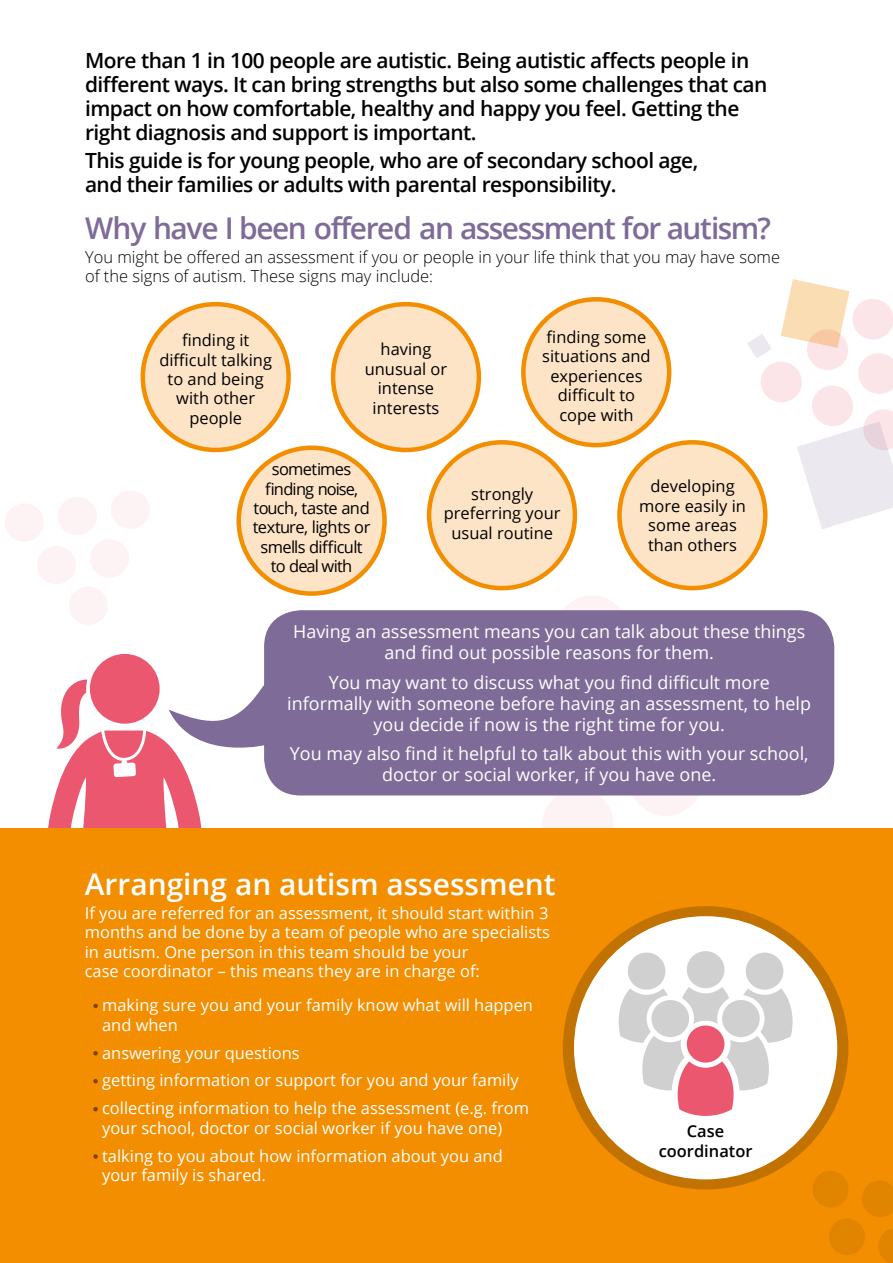
<style>
.page{position:relative;width:893px;height:1263px;background:#fff}
.page>*{position:absolute;margin:0;border:0;box-sizing:border-box;transform-origin:0 0}
.t1{font:600 29.85px "Open Sans";letter-spacing:-.05em;color:#7e6b98}
.t2{font:600 29.85px "Open Sans";color:#fff}
.t3{font:600 20.85px/23.9px "Open Sans";letter-spacing:-.025em;color:#000}
.t4{font:18px/21px "Open Sans";color:#fff;text-align:center}
.t5{font:16.5px/19.5px "Open Sans";color:#fff}
.t6{font:16.5px/19.5px "Open Sans";color:#000;text-align:center}
.t7{font:300 16.5px/19.5px "Open Sans";color:#000}
.t8{font:16.5px/19.5px "Open Sans";letter-spacing:-.04em;color:#000;text-align:center}
.t9{font:600 16.5px/19.5px "Open Sans";color:#000;text-align:center}
</style>
<div class="page">
<svg style="left:747px;top:279px;width:146px;height:250px"></svg>
<svg style="left:450px;top:590px;width:385px;height:238px"></svg>
<div style="left:0;top:828px;width:893px;height:435px;background:#f28e00"></div>
<div style="left:563px;top:906px;width:285px;height:283px;background:#c27200;border-radius:50%"></div>
<div style="left:333px;top:304px;width:146px;height:146px;background:#fee4c7;border-radius:50%"></div>
<div style="left:331px;top:302px;width:150px;height:150px;border:4px solid #f28e00;border-radius:50%"></div>
<div style="left:523px;top:299px;width:146px;height:146px;background:#fee4c7;border-radius:50%"></div>
<div style="left:521px;top:297px;width:150px;height:150px;border:4px solid #f28e00;border-radius:50%"></div>
<div style="left:239px;top:448px;width:146px;height:146px;background:#fee4c7;border-radius:50%"></div>
<div style="left:236px;top:445px;width:151px;height:151px;border:4px solid #f28e00;border-radius:50%"></div>
<div style="left:429px;top:442px;width:146px;height:146px;background:#fee4c7;border-radius:50%"></div>
<div style="left:427px;top:440px;width:150px;height:150px;border:4px solid #f28e00;border-radius:50%"></div>
<div style="left:619px;top:442px;width:146px;height:146px;background:#fee4c7;border-radius:50%"></div>
<div style="left:617px;top:440px;width:150px;height:150px;border:4px solid #f28e00;border-radius:50%"></div>
<div style="left:264px;top:610px;width:570px;height:185px;background:#7e6b98;border-radius:37px"></div>
<div style="left:574px;top:916px;width:263px;height:263px;background:#fff;border-radius:50%"></div>
<svg style="left:93px;top:1004px;width:5px;height:4px"></svg>
<svg style="left:93px;top:1051px;width:5px;height:4px"></svg>
<svg style="left:93px;top:1079px;width:5px;height:4px"></svg>
<svg style="left:93px;top:1107px;width:5px;height:4px"></svg>
<svg style="left:93px;top:1154px;width:5px;height:5px"></svg>
<div style="left:746px;top:952px;width:37px;height:38px;background:#d0d0d0;border-radius:50%"></div>
<div style="left:628px;top:952px;width:37px;height:38px;background:#d0d0d0;border-radius:50%"></div>
<div style="left:687px;top:951px;width:37px;height:37px;background:#d0d0d0;border-radius:50%"></div>
<svg style="left:619px;top:987px;width:174px;height:129px"></svg>
<svg style="left:48px;top:651px;width:239px;height:177px"></svg>
<div style="left:143px;top:304px;width:146px;height:146px;background:#fee4c7;border-radius:50%"></div>
<div style="left:141px;top:302px;width:150px;height:150px;border:4px solid #f28e00;border-radius:50%"></div>
<svg style="left:5px;top:412px;width:168px;height:213px"></svg>
<svg style="left:733px;top:1168px;width:160px;height:95px"></svg>
<p class="t3" style="left:85px;top:48px;width:684px">More than 1 in 100 people are autistic. Being autistic affects people in different ways. It can bring strengths but also some challenges that can impact on how comfortable, healthy and happy you feel. Getting the right diagnosis and support is important.</p>
<p class="t3" style="left:85px;top:148px;width:615px">This guide is for young people, who are of secondary school age, and their families or adults with parental responsibility.</p>
<h1 class="t1" style="left:85px;top:208px;width:687px">Why have I been offered an assessment for autism?</h1>
<p class="t7" style="left:85px;top:247px;width:697px">You might be offered an assessment if you or people in your life think that you may have some of the signs of autism. These signs may include:</p>
<p class="t6" style="left:159px;top:330px;width:114px">finding it difficult talking to and being with other people</p>
<p class="t6" style="left:365px;top:339px;width:84px">having unusual or intense interests</p>
<p class="t6" style="left:542px;top:327px;width:110px">finding some situations and experiences difficult to cope with</p>
<p class="t8" style="left:253px;top:459px;width:119px">sometimes finding noise, touch, taste and texture, lights or smells difficult to deal with</p>
<p class="t6" style="left:444px;top:484px;width:118px">strongly preferring your usual routine</p>
<p class="t6" style="left:639px;top:476px;width:108px">developing more easily in some areas than others</p>
<p class="t4" style="left:293px;top:621px;width:514px">Having an assessment means you can talk about these things and find out possible reasons for them.</p>
<p class="t4" style="left:287px;top:671px;width:525px">You may want to discuss what you find difficult more informally with someone before having an assessment, to help you decide if now is the right time for you.</p>
<p class="t4" style="left:290px;top:743px;width:520px">You may also find it helpful to talk about this with your school, doctor or social worker, if you have one.</p>
<h1 class="t2" style="left:85px;top:864px;width:472px">Arranging an autism assessment</h1>
<p class="t5" style="left:85px;top:903px;width:467px">If you are referred for an assessment, it should start within 3 months and be done by a team of people who are specialists in autism. One person in this team should be your<br>case coordinator – this means they are in charge of:</p>
<p class="t5" style="left:102px;top:995px;width:432px">making sure you and your family know what will happen and when</p>
<p class="t5" style="left:102px;top:1038px;width:428px;line-height:27.9px">answering your questions<br>getting information or support for you and your family collecting information to help the assessment (e.g. from</p>
<p class="t5" style="left:102px;top:1113px;width:402px;line-height:27.9px">your school, doctor or social worker if you have one) talking to you about how information about you and</p>
<p class="t5" style="left:102px;top:1165px;width:165px">your family is shared.</p>
<p class="t9" style="left:659px;top:1121px;width:95px">Case coordinator</p>
</div>
